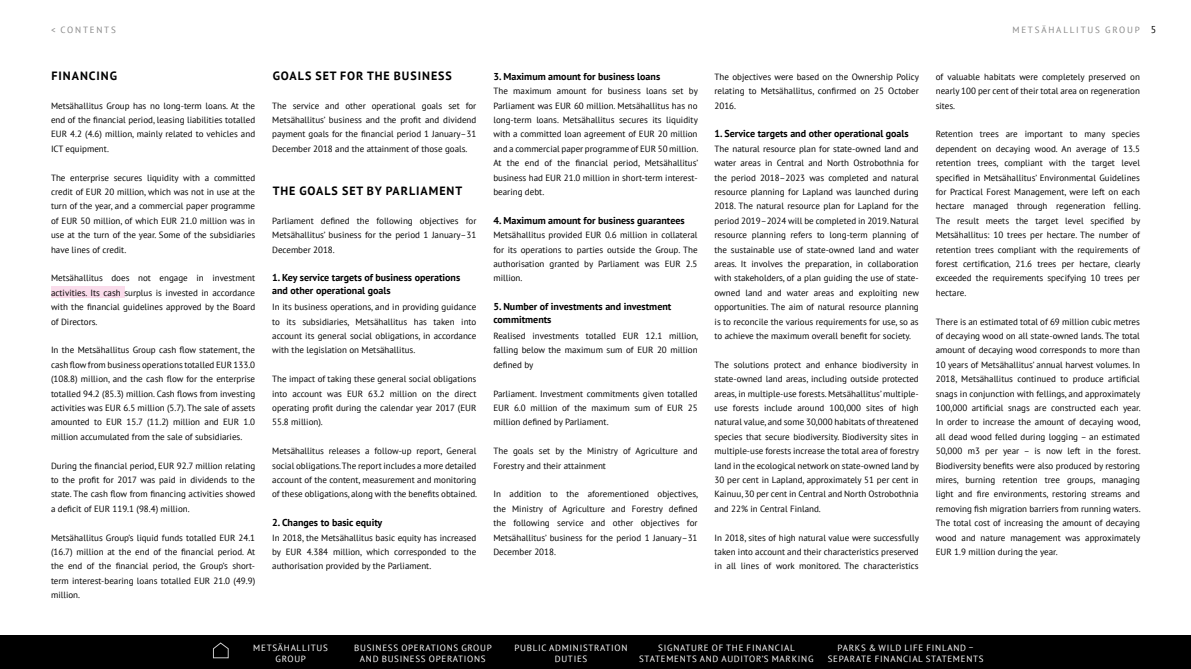
<style>
.page{position:relative;width:1191px;height:669px;background:#fff}
.page>*{position:absolute;margin:0;border:0;box-sizing:border-box;transform-origin:0 0}
.valiotsikko{font:700 12px "PT Sans";letter-spacing:.08em;color:#000}
.bold-rivi{font:700 10px/13px "PT Sans";color:#000}
.leipis{font:9px/14.4px "PT Sans";color:#000;text-align:justify}
.t1{font:9px/11px "PT Sans";letter-spacing:.08em;color:#fff;text-align:center}
.t2{font:9px "PT Sans";letter-spacing:.2em;color:#878787}
.s1{font-size:10px;color:#000}
</style>
<div class="page">
<div style="left:0;top:635px;width:1191px;height:34px;background:#000"></div>
<svg style="left:212px;top:642px;width:17px;height:17px"></svg>
<div style="left:51px;top:287px;width:74px;height:11px;background:#fadceb"></div>
<p class="t2" style="left:51px;top:24px;width:66px">&lt; CONTENTS</p>
<p class="t2" style="left:1012px;top:24px;width:145px">METSÄHALLITUS GROUP <span class="s1">5</span></p>
<p class="valiotsikko" style="left:52px;top:68px;width:67px">FINANCING</p>
<p class="leipis" style="left:51px;top:98px;width:206px">Metsähallitus Group has no long-term loans. At the end of the financial period, leasing liabilities totalled EUR 4.2 (4.6) million, mainly related to vehicles and ICT equipment.</p>
<p class="leipis" style="left:51px;top:170px;width:206px">The enterprise secures liquidity with a committed credit of EUR 20 million, which was not in use at the turn of the year, and a commercial paper programme of EUR 50 million, of which EUR 21.0 million was in use at the turn of the year. Some of the subsidiaries have lines of credit.</p>
<p class="leipis" style="left:51px;top:271px;width:206px">Metsähallitus does not engage in investment activities. Its cash surplus is invested in accordance with the financial guidelines approved by the Board of Directors.</p>
<p class="leipis" style="left:51px;top:343px;width:206px">In the Metsähallitus Group cash flow statement, the cash flow from business operations totalled EUR 133.0 (108.8) million, and the cash flow for the enterprise totalled 94.2 (85.3) million. Cash flows from investing activities was EUR 6.5 million (5.7). The sale of assets amounted to EUR 15.7 (11.2) million and EUR 1.0 million accumulated from the sale of subsidiaries.</p>
<p class="leipis" style="left:51px;top:458px;width:206px">During the financial period, EUR 92.7 million relating to the profit for 2017 was paid in dividends to the state. The cash flow from financing activities showed a deficit of EUR 119.1 (98.4) million.</p>
<p class="leipis" style="left:51px;top:530px;width:206px">Metsähallitus Group’s liquid funds totalled EUR 24.1 (16.7) million at the end of the financial period. At the end of the financial period, the Group’s short&shy;term interest-bearing loans totalled EUR 21.0 (49.9) million.</p>
<p class="valiotsikko" style="left:273px;top:68px;width:181px">GOALS SET FOR THE BUSINESS</p>
<p class="leipis" style="left:272px;top:98px;width:206px">The service and other operational goals set for Metsähallitus’ business and the profit and dividend payment goals for the financial period 1 January–31<br>December 2018 and the attainment of those goals.</p>
<p class="valiotsikko" style="left:273px;top:183px;width:191px">THE GOALS SET BY PARLIAMENT</p>
<p class="leipis" style="left:272px;top:213px;width:206px">Parliament defined the following objectives for Metsähallitus’ business for the period 1 January–31<br>December 2018.</p>
<p class="bold-rivi" style="left:272px;top:271px;width:189px">1. Key service targets of business operations and other operational goals</p>
<p class="leipis" style="left:272px;top:300px;width:206px">In its business operations, and in providing guidance to its subsidiaries, Metsähallitus has taken into account its general social obligations, in accordance with the legislation on Metsähallitus.</p>
<p class="leipis" style="left:272px;top:372px;width:206px">The impact of taking these general social obligations into account was EUR 63.2 million on the direct operating profit during the calendar year 2017 (EUR 55.8 million).</p>
<p class="leipis" style="left:272px;top:444px;width:206px">Metsähallitus releases a follow-up report, General social obligations. The report includes a more detailed account of the content, measurement and monitoring of these obligations, along with the benefits obtained.</p>
<p class="bold-rivi" style="left:272px;top:516px;width:112px">2. Changes to basic equity</p>
<p class="leipis" style="left:272px;top:530px;width:206px">In 2018, the Metsähallitus basic equity has increased by EUR 4.384 million, which corresponded to the authorisation provided by the Parliament.</p>
<p class="bold-rivi" style="left:493px;top:70px;width:168px">3. Maximum amount for business loans</p>
<p class="leipis" style="left:493px;top:84px;width:206px">The maximum amount for business loans set by Parliament was EUR 60 million. Metsähallitus has no long-term loans. Metsähallitus secures its liquidity with a committed loan agreement of EUR 20 million and a commercial paper programme of EUR 50 million.<br>At the end of the financial period, Metsähallitus’ business had EUR 21.0 million in short-term interest&shy;bearing debt.</p>
<p class="bold-rivi" style="left:493px;top:214px;width:193px">4. Maximum amount for business guarantees</p>
<p class="leipis" style="left:493px;top:228px;width:206px">Metsähallitus provided EUR 0.6 million in collateral for its operations to parties outside the Group. The authorisation granted by Parliament was EUR 2.5 million.</p>
<p class="bold-rivi" style="left:493px;top:300px;width:179px">5. Number of investments and investment commitments</p>
<p class="leipis" style="left:493px;top:328px;width:206px">Realised investments totalled EUR 12.1 million, falling below the maximum sum of EUR 20 million defined by</p>
<p class="leipis" style="left:493px;top:386px;width:206px">Parliament. Investment commitments given totalled EUR 6.0 million of the maximum sum of EUR 25 million defined by Parliament.</p>
<p class="leipis" style="left:493px;top:444px;width:206px">The goals set by the Ministry of Agriculture and<br>Forestry and their attainment</p>
<p class="leipis" style="left:493px;top:487px;width:206px">In addition to the aforementioned objectives, the Ministry of Agriculture and Forestry defined the following service and other objectives for Metsähallitus’ business for the period 1 January–31<br>December 2018.</p>
<p class="leipis" style="left:714px;top:69px;width:206px">The objectives were based on the Ownership Policy relating to Metsähallitus, confirmed on 25 October 2016.</p>
<p class="bold-rivi" style="left:714px;top:127px;width:196px">1. Service targets and other operational goals</p>
<p class="leipis" style="left:714px;top:141px;width:206px">The natural resource plan for state-owned land and water areas in Central and North Ostrobothnia for the period 2018–2023 was completed and natural resource planning for Lapland was launched during 2018. The natural resource plan for Lapland for the period 2019–2024 will be completed in 2019. Natural resource planning refers to long-term planning of the sustainable use of state-owned land and water areas. It involves the preparation, in collaboration with stakeholders, of a plan guiding the use of state&shy;owned land and water areas and exploiting new opportunities. The aim of natural resource planning is to reconcile the various requirements for use, so as to achieve the maximum overall benefit for society.</p>
<p class="leipis" style="left:714px;top:357px;width:206px">The solutions protect and enhance biodiversity in state-owned land areas, including outside protected areas, in multiple-use forests. Metsähallitus’ multiple&shy;use forests include around 100,000 sites of high natural value, and some 30,000 habitats of threatened species that secure biodiversity. Biodiversity sites in multiple-use forests increase the total area of forestry land in the ecological network on state-owned land by 30 per cent in Lapland, approximately 51 per cent in Kainuu, 30 per cent in Central and North Ostrobothnia and 22% in Central Finland.</p>
<p class="leipis" style="left:714px;top:530px;width:206px">In 2018, sites of high natural value were successfully taken into account and their characteristics preserved in all lines of work monitored. The characteristics</p>
<p class="leipis" style="left:935px;top:69px;width:206px">of valuable habitats were completely preserved on nearly 100 per cent of their total area on regeneration sites.</p>
<p class="leipis" style="left:935px;top:127px;width:206px">Retention trees are important to many species dependent on decaying wood. An average of 13.5 retention trees, compliant with the target level specified in Metsähallitus’ Environmental Guidelines for Practical Forest Management, were left on each hectare managed through regeneration felling.<br>The result meets the target level specified by Metsähallitus: 10 trees per hectare. The number of retention trees compliant with the requirements of forest certification, 21.6 trees per hectare, clearly exceeded the requirements specifying 10 trees per hectare.</p>
<p class="leipis" style="left:935px;top:314px;width:206px">There is an estimated total of 69 million cubic metres of decaying wood on all state-owned lands. The total amount of decaying wood corresponds to more than 10 years of Metsähallitus’ annual harvest volumes. In 2018, Metsähallitus continued to produce artificial snags in conjunction with fellings, and approximately 100,000 artificial snags are constructed each year.<br>In order to increase the amount of decaying wood, all dead wood felled during logging – an estimated 50,000 m3 per year – is now left in the forest.<br>Biodiversity benefits were also produced by restoring mires, burning retention tree groups, managing light and fire environments, restoring streams and removing fish migration barriers from running waters.<br>The total cost of increasing the amount of decaying wood and nature management was approximately EUR 1.9 million during the year.</p>
<p class="t1" style="left:253px;top:642px;width:76px">METSÄHALLITUS<br>GROUP</p>
<p class="t1" style="left:354px;top:642px;width:139px">BUSINESS OPERATIONS GROUP<br>AND BUSINESS OPERATIONS</p>
<p class="t1" style="left:514px;top:642px;width:114px">PUBLIC ADMINISTRATION<br>DUTIES</p>
<p class="t1" style="left:639px;top:642px;width:176px">SIGNATURE OF THE FINANCIAL<br>STATEMENTS AND AUDITOR’S MARKING</p>
<p class="t1" style="left:827px;top:642px;width:157px">PARKS &amp; WILD LIFE FINLAND –<br>SEPARATE FINANCIAL STATEMENTS</p>
</div>
